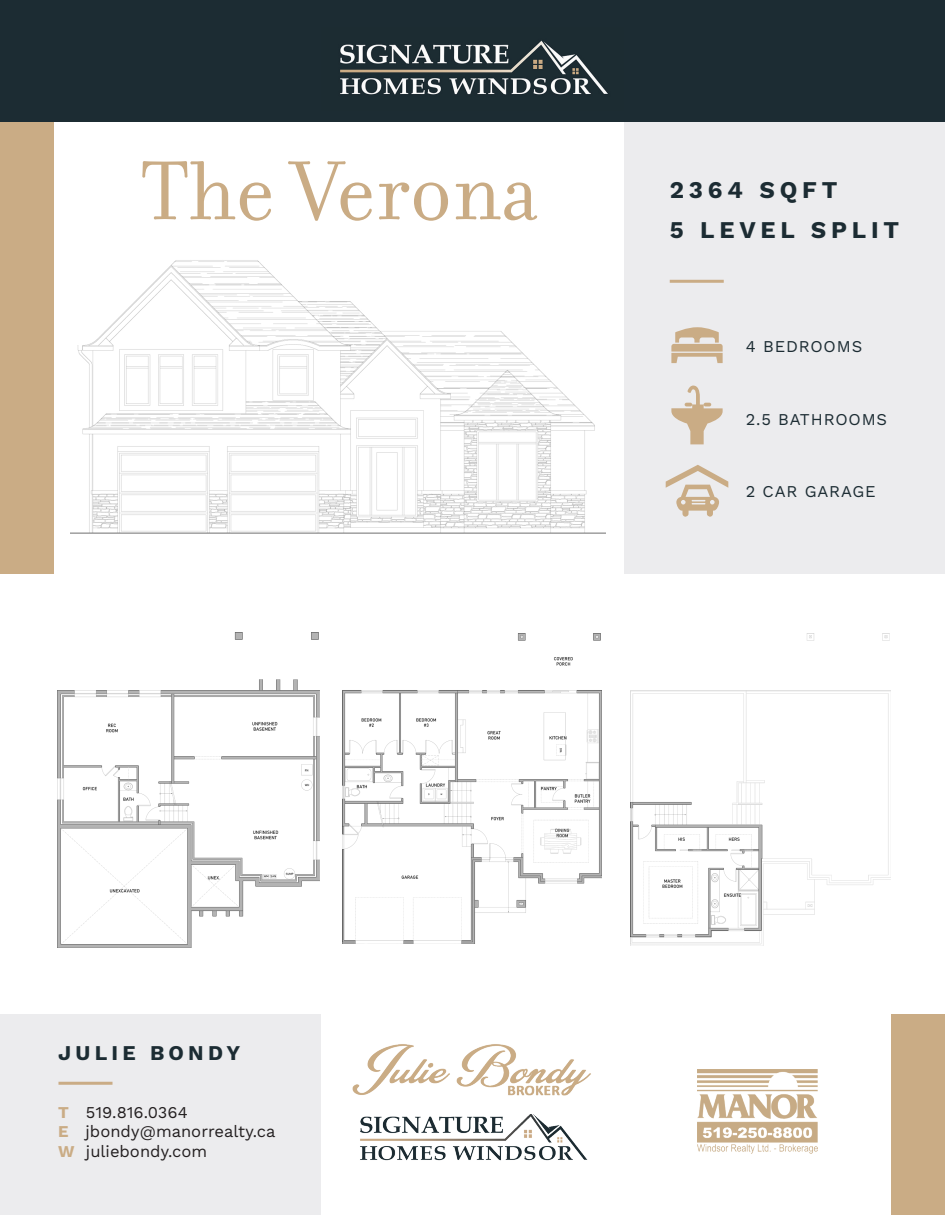
<style>
.page{position:relative;width:945px;height:1215px;background:#fff}
.page>*{position:absolute;margin:0;border:0;box-sizing:border-box;transform-origin:0 0}
.t1{font:90px "Filosofia OT";color:#caac85}
.t2{font:700 24px "Work Sans";letter-spacing:.2em;color:#1c2c33}
.t3{font:700 21px "Work Sans";letter-spacing:.2em;color:#1c2c33}
.t4{font:16.5px/19.8px "Work Sans";color:#231f20}
.t5{font:16.5px "Work Sans";letter-spacing:.05em;color:#1c2c33}
.s1{font-weight:700;color:#caac85}
</style>
<div class="page">
<div style="left:0;top:99px;width:54px;height:474px;background:#caac85"></div>
<div style="left:624px;top:99px;width:321px;height:474px;background:#ececee"></div>
<div style="left:0;top:0;width:945px;height:122px;background:#1c2c33"></div>
<img style="left:340px;top:40px;width:268px;height:55px">
<img style="left:71px;top:260px;width:535px;height:274px">
<img style="left:57px;top:632px;width:262px;height:316px">
<img style="left:343px;top:633px;width:258px;height:311px">
<img style="left:631px;top:633px;width:260px;height:312px">
<div style="left:0;top:1015px;width:321px;height:200px;background:#ececee"></div>
<div style="left:891px;top:1015px;width:54px;height:200px;background:#caac85"></div>
<img style="left:352px;top:1044px;width:239px;height:52px">
<img style="left:697px;top:1070px;width:121px;height:83px">
<svg style="left:671px;top:327px;width:52px;height:36px"></svg>
<svg style="left:671px;top:386px;width:52px;height:58px"></svg>
<svg style="left:666px;top:465px;width:62px;height:52px"></svg>
<hr style="left:670px;top:280px;width:54px;height:3px;background:#caac85">
<hr style="left:58px;top:1082px;width:54px;height:3px;background:#caac85">
<img style="left:360px;top:1114px;width:228px;height:47px">
<h1 class="t1" style="left:141px;top:141px;width:399px">The Verona</h1>
<h2 class="t2" style="left:670px;top:176px;width:169px">2364 SQFT</h2>
<h2 class="t2" style="left:670px;top:216px;width:231px">5 LEVEL SPLIT</h2>
<p class="t5" style="left:746px;top:336px;width:118px">4 BEDROOMS</p>
<p class="t5" style="left:746px;top:410px;width:143px">2.5 BATHROOMS</p>
<p class="t5" style="left:746px;top:482px;width:131px">2 CAR GARAGE</p>
<p class="t3" style="left:58px;top:1041px;width:183px">JULIE BONDY</p>
<p class="t4" style="left:58px;top:1103px;width:219px"><span class="s1">T</span> 519.816.0364<br><span class="s1">E</span> jbondy@manorrealty.ca<br><span class="s1">W</span> juliebondy.com</p>
</div>
